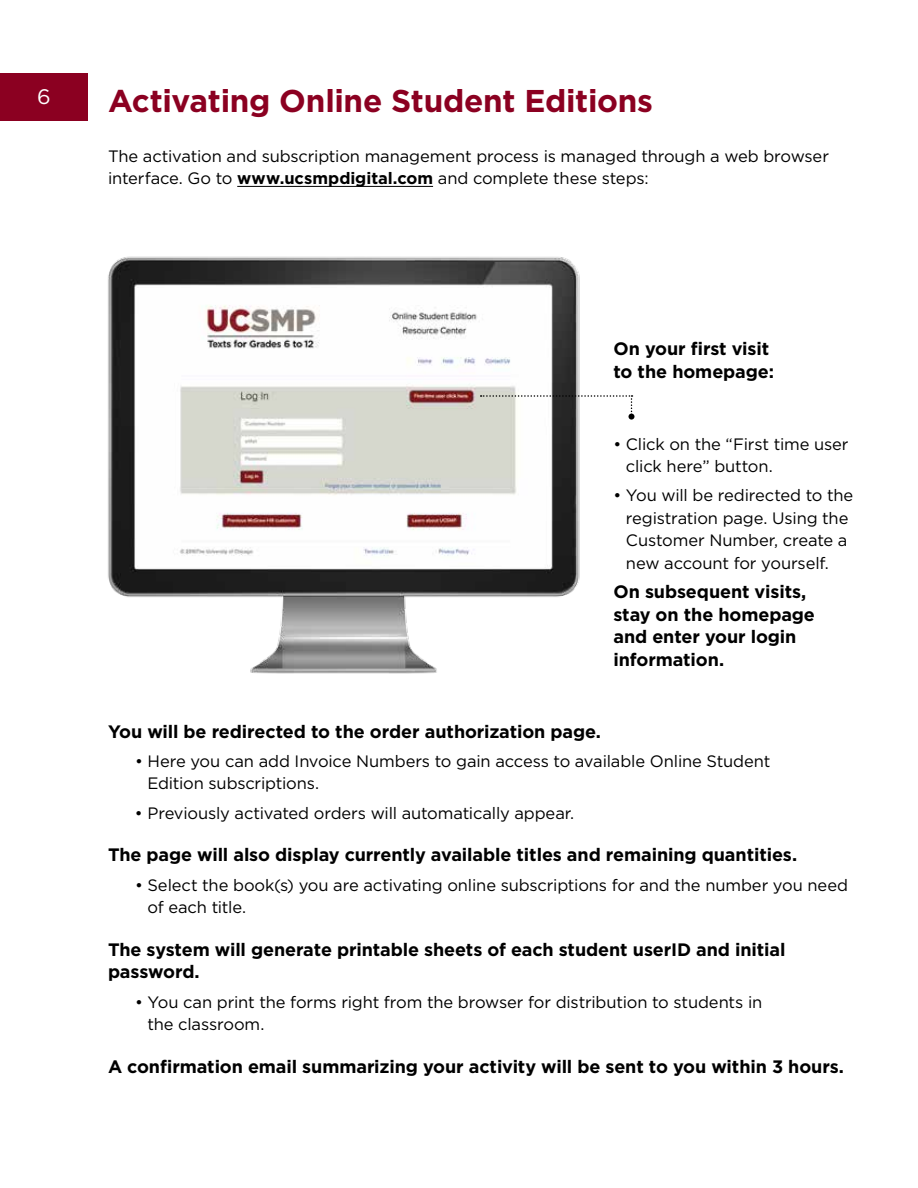
<style>
.page{position:relative;width:918px;height:1188px;background:#fff}
.page>*{position:absolute;margin:0;border:0;box-sizing:border-box;transform-origin:0 0}
.t1{font:700 31.5px "Gotham";letter-spacing:-.01em;color:#8b0021}
.t2{font:21px "Gotham";color:#fff}
.t3{font:700 18px/22.5px "Gotham";letter-spacing:-.005em;color:#000}
.t4{font:16.5px/22.5px "Gotham";letter-spacing:-.01em;color:#000}
.s1{font-weight:700}
</style>
<div class="page">
<div style="left:0;top:74px;width:88px;height:47px;background:#8b0021"></div>
<hr style="left:237px;top:186px;width:196px;height:1px;background:#000">
<img style="left:108px;top:256px;width:472px;height:418px">
<svg style="left:481px;top:395px;width:153px;height:25px"></svg>
<p class="t2" style="left:37px;top:85px;width:15px">6</p>
<h1 class="t1" style="left:108px;top:83px;width:547px">Activating Online Student Editions</h1>
<p class="t4" style="left:108px;top:144px;width:723px">The activation and subscription management process is managed through a web browser interface. Go to <span class="s1">www.ucsmpdigital.com</span> and complete these steps:</p>
<p class="t3" style="left:613px;top:337px;width:162px">On your first visit to the homepage:</p>
<p class="t4" style="left:626px;top:432px;width:224px;text-indent:-13px">• Click on the “First time user click here” button.</p>
<p class="t4" style="left:626px;top:484px;width:229px;text-indent:-13px">• You will be redirected to the registration page. Using the<br>Customer N umber, create a new account for yourself.</p>
<p class="t3" style="left:613px;top:580px;width:203px">On subsequent visits, stay on the homepage and enter your login information.</p>
<p class="t3" style="left:108px;top:720px;width:495px">You will be redirected to the order authorization page.</p>
<p class="t4" style="left:148px;top:750px;width:624px;text-indent:-13px">• Here you can add Invoice N umbers to gain access to available Online Student<br>Edition subscriptions.</p>
<p class="t4" style="left:135px;top:801px;width:441px">• Previously activated orders will automatically appear.</p>
<p class="t3" style="left:108px;top:843px;width:691px">The page will also display currently available titles and remaining quantities.</p>
<p class="t4" style="left:148px;top:873px;width:702px;text-indent:-13px">• Select the book(s) you are activating online subscriptions for and the number you need of each title.</p>
<p class="t3" style="left:108px;top:938px;width:679px">The system will generate printable sheets of each student userID and initial password.</p>
<p class="t4" style="left:148px;top:990px;width:616px;text-indent:-13px">• You can print the forms right from the browser for distribution to students in the classroom.</p>
<p class="t3" style="left:108px;top:1055px;width:738px">A confirmation email summarizing your activity will be sent to you within 3 hours.</p>
</div>
